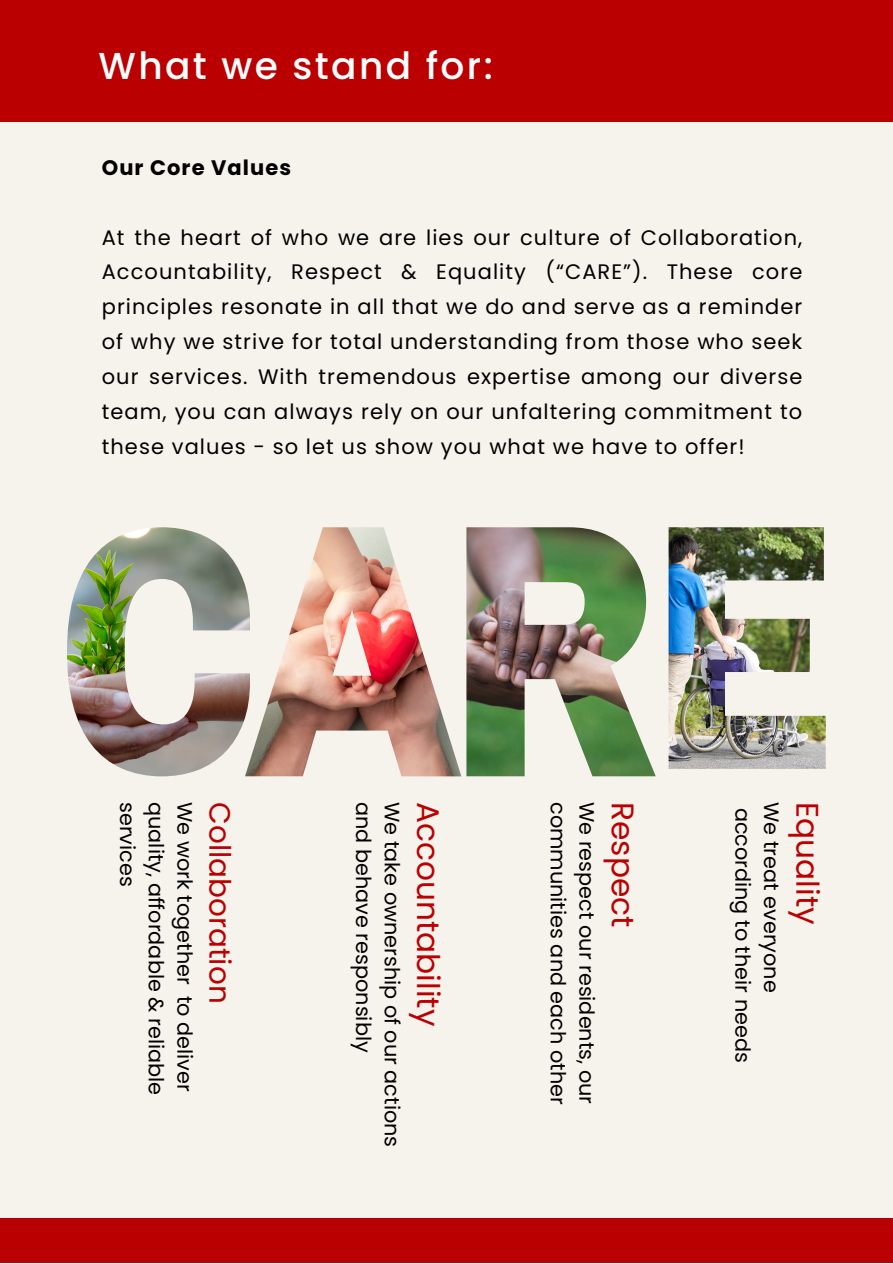
<style>
.page{position:relative;width:893px;height:1264px;background:#fff}
.page>*{position:absolute;margin:0;border:0;box-sizing:border-box;transform-origin:0 0}
.t1{font:500 37.5px "Poppins";letter-spacing:.065em;color:#fff}
.t2{font:31.2px "Poppins";color:#ba0000}
.t3{font:29.4px "Poppins";color:#ba0000}
.t4{font:21px/34.8px "Poppins";letter-spacing:.05em;color:#000;text-align:justify}
.t5{font:700 21px "Poppins";letter-spacing:.05em;color:#000}
.t6{font:20.85px/28.5px "Poppins";color:#000}
</style>
<div class="page">
<div style="left:0;top:0;width:892px;height:1262px;background:#f6f3ed"></div>
<div style="left:0;top:0;width:892px;height:121px;background:#ba0000"></div>
<img style="left:668px;top:527px;width:157px;height:241px">
<img style="left:250px;top:527px;width:211px;height:249px">
<img style="left:466px;top:527px;width:189px;height:249px">
<img style="left:67px;top:527px;width:183px;height:249px">
<div style="left:0;top:1218px;width:892px;height:44px;background:#ba0000"></div>
<p class="t1" style="left:99px;top:40px;width:396px">What we stand for:</p>
<p class="t5" style="left:102px;top:153px;width:191px">Our Core Values</p>
<p class="t4" style="left:102px;top:220px;width:702px">At the heart of who we are lies our culture of Collaboration, Accountability, Respect &amp; Equality (“CARE”). These core principles resonate in all that we do and serve as a reminder of why we strive for total understanding from those who seek our services. With tremendous expertise among our diverse team, you can always rely on our unfaltering commitment to these values - so let us show you what we have to offer!</p>
<p class="t6" style="left:199px;top:802px;width:294px;rotate:90deg">We work together to deliver quality, affordable &amp; reliable services</p>
<p class="t2" style="left:450px;top:802px;width:226px;rotate:90deg">Accountability</p>
<p class="t6" style="left:406px;top:802px;width:347px;rotate:90deg">We take ownership of our actions and behave responsibly</p>
<p class="t2" style="left:829px;top:802px;width:124px;rotate:90deg">Equality</p>
<p class="t6" style="left:601px;top:802px;width:304px;rotate:90deg">We respect our residents, our</p>
<p class="t6" style="left:785px;top:802px;width:192px;rotate:90deg">We treat everyone</p>
<p class="t6" style="left:572px;top:802px;width:304px;rotate:90deg">communities and each other</p>
<p class="t3" style="left:240px;top:802px;width:203px;rotate:90deg">Collaboration</p>
<p class="t2" style="left:644px;top:802px;width:127px;rotate:90deg">Respect</p>
<p class="t6" style="left:757px;top:807px;width:256px;rotate:90deg">according to their needs</p>
</div>
